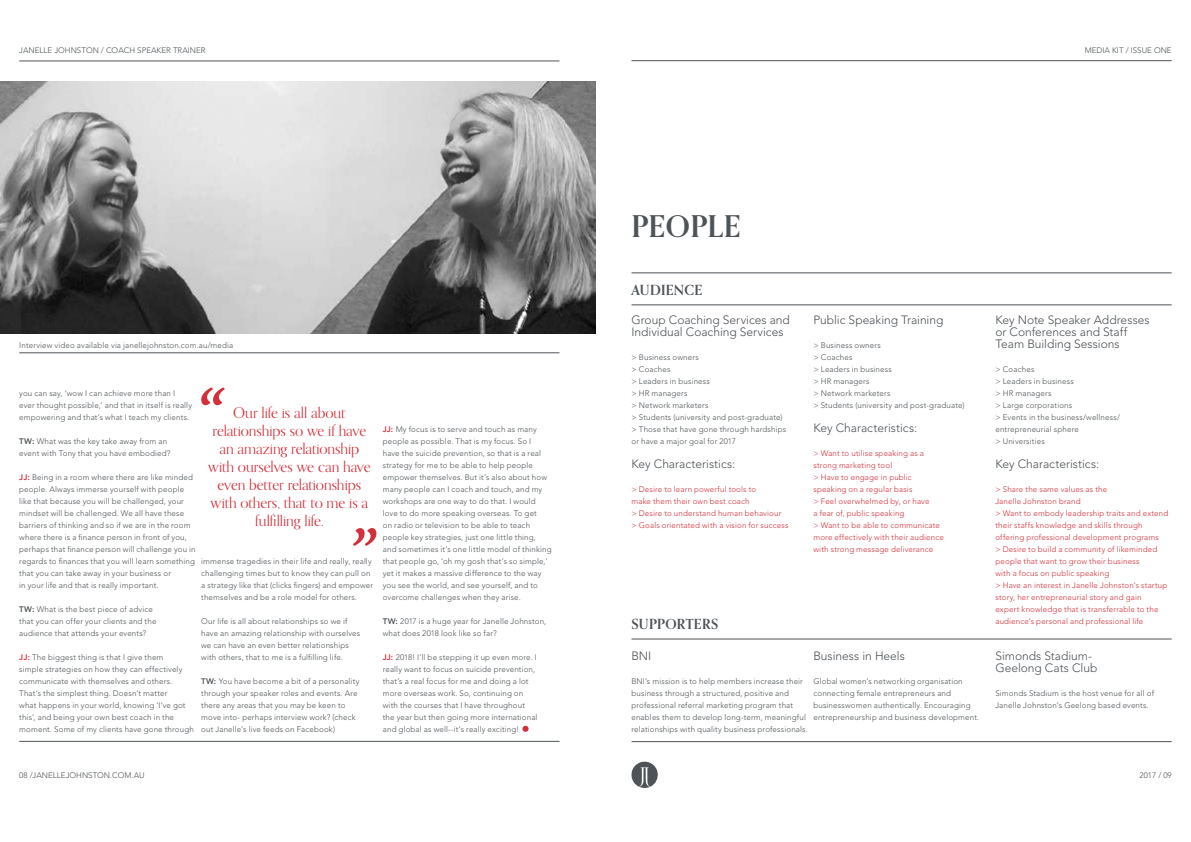
<style>
.page{position:relative;width:1191px;height:842px;background:#fff}
.page>*{position:absolute;margin:0;border:0;box-sizing:border-box;transform-origin:0 0}
.t1{font:700 30px "Orpheus Pro";letter-spacing:.01em;color:#4e5357}
.t2{font:15px/18px "Orpheus Pro";letter-spacing:-.005em;color:#d2303b;text-align:center}
.t3{font:700 14px "Orpheus Pro";letter-spacing:.025em;color:#4e5357}
.t4{font:300 12px/12px "Avenir LT Std";letter-spacing:-.005em;color:#4e5357}
.t5{font:300 8px/12px "Avenir LT Std";letter-spacing:.015em;color:#4e5357}
.t6{font:300 8px/12px "Avenir LT Std";letter-spacing:.015em;color:#d2303b}
.s1{font-weight:800}
.s2{font-weight:800;color:#d2303b}
</style>
<div class="page">
<hr style="left:19px;top:61px;width:540px;height:1px;background:#4e5357">
<hr style="left:631px;top:60px;width:540px;height:1px;background:#4e5357">
<hr style="left:19px;top:741px;width:540px;height:1px;background:#4e5357">
<hr style="left:631px;top:741px;width:540px;height:1px;background:#4e5357">
<svg style="left:631px;top:761px;width:27px;height:27px"></svg>
<img style="left:0;top:82px;width:595px;height:251px">
<hr style="left:19px;top:353px;width:540px;height:1px;background:#4e5357">
<svg style="left:353px;top:528px;width:23px;height:18px"></svg>
<svg style="left:201px;top:387px;width:24px;height:18px"></svg>
<svg style="left:522px;top:726px;width:6px;height:6px"></svg>
<hr style="left:631px;top:273px;width:540px;height:1px;background:#4e5357">
<hr style="left:631px;top:305px;width:540px;height:1px;background:#4e5357">
<hr style="left:631px;top:639px;width:540px;height:1px;background:#4e5357">
<p class="t5" style="left:19px;top:45px;width:188px">JANELLE JOHNSTON / COACH SPEAKER TRAINER</p>
<p class="t5" style="left:1084px;top:45px;width:89px">MEDIA KIT / ISSUE ONE</p>
<h1 class="t1" style="left:631px;top:207px;width:111px">PEOPLE</h1>
<p class="t5" style="left:19px;top:339px;width:215px">Interview video available via janellejohnston.com.au/media</p>
<p class="t5" style="left:19px;top:387px;width:174px">you can say, ‘wow I can achieve more than I ever thought possible,’ and that in itself is really empowering and that’s what I teach my clients.</p>
<p class="t5" style="left:19px;top:435px;width:153px"><span class="s1">TW:</span> What was the key take away from an event with Tony that you have embodied?</p>
<p class="t5" style="left:19px;top:471px;width:178px"><span class="s2">JJ:</span> Being in a room where there are like minded people. Always immerse yourself with people like that because you will be challenged, your mindset will be challenged. We all have these barriers of thinking and so if we are in the room where there is a finance person in front of you, perhaps that finance person will challenge you in regards to finances that you will learn something that you can take away in your business or<br>in your life and that is really important.</p>
<p class="t5" style="left:19px;top:603px;width:139px"><span class="s1">TW:</span> What is the best piece of advice that you can offer your clients and the audience that attends your events?</p>
<p class="t5" style="left:19px;top:651px;width:176px"><span class="s2">JJ:</span> The biggest thing is that I give them<br>simple strategies on how they can effectively communicate with themselves and others.<br>That’s the simplest thing. Doesn’t matter<br>what happens in your world, knowing ‘I’ve got this’, and being your own best coach in the moment. Some of my clients have gone through</p>
<h2 class="t2" style="left:208px;top:403px;width:164px">Our life is all about relationships so we if have an amazing relationship with ourselves we can have even better relationships with others, that to me is a fulfilling life.</h2>
<p class="t5" style="left:201px;top:555px;width:173px">immense tragedies in their life and really, really challenging times but to know they can pull on a strategy like that (clicks fingers) and empower themselves and be a role model for others.</p>
<p class="t5" style="left:201px;top:615px;width:161px">Our life is all about relationships so we if have an amazing relationship with ourselves we can have an even better relationships with others, that to me is a fulfilling life.</p>
<p class="t5" style="left:201px;top:675px;width:160px"><span class="s1">TW:</span> You have become a bit of a personality through your speaker roles and events. Are there any areas that you may be keen to move into- perhaps interview work? (check out Janelle’s live feeds on Facebook)</p>
<p class="t5" style="left:383px;top:423px;width:170px"><span class="s2">JJ:</span> My focus is to serve and touch as many people as possible. That is my focus. So I<br>have the suicide prevention, so that is a real strategy for me to be able to help people empower themselves. But it’s also about how many people can I coach and touch, and my workshops are one way to do that. I would love to do more speaking overseas. To get<br>on radio or television to be able to teach people key strategies, just one little thing,<br>and sometimes it’s one little model of thinking that people go, ‘oh my gosh that’s so simple,’ yet it makes a massive difference to the way you see the world, and see yourself, and to overcome challenges when they arise.</p>
<p class="t5" style="left:383px;top:615px;width:165px"><span class="s1">TW:</span> 2017 is a huge year for Janelle Johnston, what does 2018 look like so far?</p>
<p class="t5" style="left:383px;top:651px;width:156px"><span class="s2">JJ:</span> 2018! I’ll be stepping it up even more. I really want to focus on suicide prevention, that’s a real focus for me and doing a lot more overseas work. So, continuing on with the courses that I have throughout the year but then going more international and global as well--it’s really exciting!</p>
<p class="t5" style="left:19px;top:769px;width:127px">08 /JANELLEJOHNSTON.COM.AU</p>
<h3 class="t3" style="left:631px;top:281px;width:72px">AUDIENCE</h3>
<h3 class="t4" style="left:631px;top:314px;width:160px">Group Coaching Services and<br>Individual Coaching Services</h3>
<p class="t5" style="left:631px;top:351px;width:156px">&gt; Business owners<br>&gt; Coaches<br>&gt; Leaders in business<br>&gt; HR managers<br>&gt; Network marketers<br>&gt; Students (university and post-graduate) &gt; Those that have gone through hardships or have a major goal for 2017</p>
<h3 class="t4" style="left:631px;top:458px;width:105px">Key Characteristics:</h3>
<p class="t6" style="left:631px;top:483px;width:158px">&gt; Desire to learn powerful tools to<br>make them their own best coach<br>&gt; Desire to understand human behaviour &gt; Goals orientated with a vision for success</p>
<h3 class="t4" style="left:813px;top:314px;width:131px">Public Speaking Training</h3>
<p class="t5" style="left:813px;top:339px;width:153px">&gt; Business owners<br>&gt; Coaches<br>&gt; Leaders in business<br>&gt; HR managers<br>&gt; Network marketers<br>&gt; Students (university and post-graduate)</p>
<h3 class="t4" style="left:813px;top:422px;width:105px">Key Characteristics:</h3>
<p class="t6" style="left:813px;top:447px;width:132px">&gt; Want to utilise speaking as a strong marketing tool<br>&gt; Have to engage in public speaking on a regular basis<br>&gt; Feel overwhelmed by, or have<br>a fear of, public speaking<br>&gt; Want to be able to communicate more effectively with their audience with strong message deliverance</p>
<h3 class="t3" style="left:631px;top:615px;width:88px">SUPPORTERS</h3>
<h3 class="t4" style="left:813px;top:650px;width:93px">Business in Heels</h3>
<p class="t5" style="left:813px;top:675px;width:167px">Global women’s networking organisation connecting female entrepreneurs and businesswomen authentically. Encouraging entrepreneurship and business development.</p>
<h3 class="t4" style="left:631px;top:650px;width:21px">BNI</h3>
<p class="t5" style="left:631px;top:675px;width:178px">BNI’s mission is to help members increase their business through a structured, positive and professional referral marketing program that enables them to develop long-term, meaningful relationships with quality business professionals.</p>
<h3 class="t4" style="left:995px;top:314px;width:156px">Key Note Speaker Addresses or Conferences and Staff<br>Team Building Sessions</h3>
<p class="t5" style="left:995px;top:363px;width:126px">&gt; Coaches<br>&gt; Leaders in business<br>&gt; HR managers<br>&gt; Large corporations<br>&gt; Events in the business/wellness/ entrepreneurial sphere<br>&gt; Universities</p>
<h3 class="t4" style="left:995px;top:458px;width:105px">Key Characteristics:</h3>
<p class="t6" style="left:995px;top:483px;width:174px">&gt; Share the same values as the<br>Janelle Johnston brand<br>&gt; Want to embody leadership traits and extend their staffs knowledge and skills through offering professional development programs<br>&gt; Desire to build a community of likeminded people that want to grow their business<br>with a focus on public speaking<br>&gt; Have an interest in Janelle Johnston’s startup story, her entrepreneurial story and gain<br>expert knowledge that is transferrable to the audience’s personal and professional life</p>
<h3 class="t4" style="left:995px;top:650px;width:103px">Simonds Stadium-<br>Geelong Cats Club</h3>
<p class="t5" style="left:995px;top:687px;width:160px">Simonds Stadium is the host venue for all of<br>Janelle Johnston’s Geelong based events.</p>
<p class="t5" style="left:1139px;top:769px;width:34px">2017 / 09</p>
</div>
